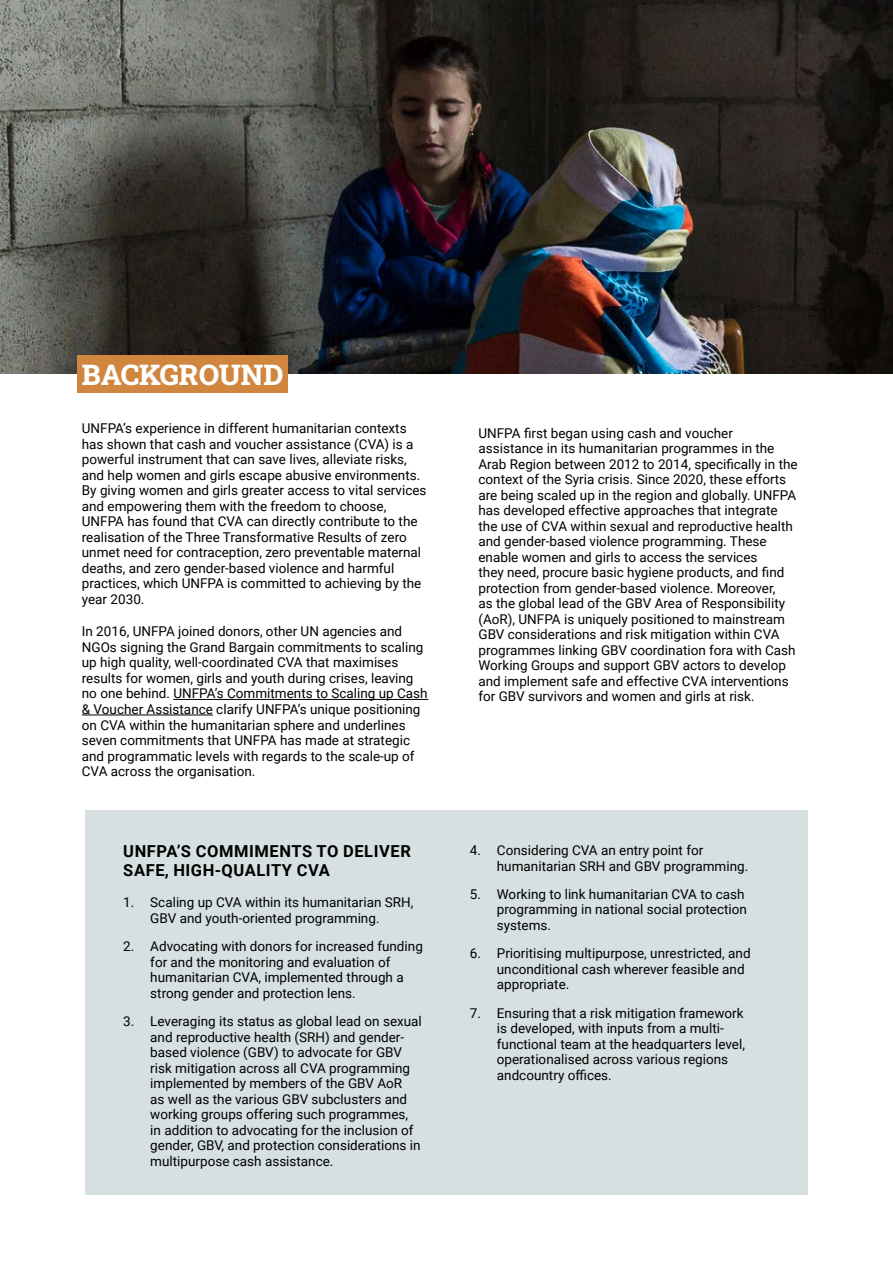
<style>
.page{position:relative;width:893px;height:1263px;background:#fff}
.page>*{position:absolute;margin:0;border:0;box-sizing:border-box;transform-origin:0 0}
.t1{font:800 28.5px "Roboto Slab";color:#fff}
.t2{font:700 16.5px/18.9px "Roboto";letter-spacing:.035em;color:#000}
.t3{font:13.5px/15.5px "Roboto";color:#000}
</style>
<div class="page">
<img style="left:0;top:0;width:893px;height:373px">
<div style="left:85px;top:810px;width:723px;height:384px;background:#d6e0e1"></div>
<div style="left:78px;top:355px;width:210px;height:38px;background:#d0863e"></div>
<hr style="left:173px;top:699px;width:255px;height:1px;background:#000">
<hr style="left:82px;top:715px;width:131px;height:1px;background:#000">
<h1 class="t1" style="left:82px;top:355px;width:203px">BACKGROUND</h1>
<p class="t3" style="left:82px;top:420px;width:346px">UNFPA’s experience in different humanitarian contexts has shown that cash and voucher assistance (CVA) is a powerful instrument that can save lives, alleviate risks, and help women and girls escape abusive environments.<br>By giving women and girls greater access to vital services and empowering them with the freedom to choose, UNFPA has found that CVA can directly contribute to the realisation of the Three Transformative Results of zero unmet need for contraception, zero preventable maternal deaths, and zero gender-based violence and harmful practices, which UNFPA is committed to achieving by the year 2030.</p>
<p class="t3" style="left:82px;top:623px;width:347px">In 2016, UNFPA joined donors, other UN agencies and NGOs signing the Grand Bargain commitments to scaling up high quality, well-coordinated CVA that maximises results for women, girls and youth during crises, leaving no one behind. UNFPA’s Commitments to Scaling up Cash &amp; Voucher Assistance clarify UNFPA’s unique positioning on CVA within the humanitarian sphere and underlines seven commitments that UNFPA has made at strategic and programmatic levels with regards to the scale-up of CVA across the organisation.</p>
<p class="t2" style="left:123px;top:841px;width:289px">UNFPA’S COMMIMENTS TO DELIVER<br>SAFE, HIGH-QUALITY CVA</p>
<p class="t3" style="left:123px;top:894px;width:292px;text-align:center">1. Scaling up CVA within its humanitarian SRH,<br>GBV and youth-oriented programming.</p>
<p class="t3" style="left:150px;top:938px;width:274px;text-indent:-27px">2. Advocating with donors for increased funding for and the monitoring and evaluation of humanitarian CVA, implemented through a strong gender and protection lens.</p>
<p class="t3" style="left:150px;top:1013px;width:273px;text-indent:-27px">3. Leveraging its status as global lead on sexual and reproductive health (SRH) and gender&shy;based violence (GBV) to advocate for GBV risk mitigation across all CVA programming implemented by members of the GBV AoR<br>as well as the various GBV subclusters and working groups offering such programmes, in addition to advocating for the inclusion of gender, GBV, and protection considerations in multipurpose cash assistance.</p>
<p class="t3" style="left:478px;top:424px;width:321px">UNFPA first began using cash and voucher assistance in its humanitarian programmes in the Arab Region between 2012 to 2014, specifically in the context of the Syria crisis. Since 2020, these efforts are being scaled up in the region and globally. UNFPA has developed effective approaches that integrate the use of CVA within sexual and reproductive health and gender-based violence programming. These enable women and girls to access the services<br>they need, procure basic hygiene products, and find protection from gender-based violence. Moreover,<br>as the global lead of the GBV Area of Responsibility (AoR), UNFPA is uniquely positioned to mainstream GBV considerations and risk mitigation within CVA programmes linking GBV coordination fora with Cash Working Groups and support GBV actors to develop and implement safe and effective CVA interventions for GBV survivors and women and girls at risk.</p>
<p class="t3" style="left:497px;top:842px;width:253px;text-indent:-27px">4. Considering CVA an entry point for humanitarian SRH and GBV programming.</p>
<p class="t3" style="left:497px;top:886px;width:252px;text-indent:-27px">5. Working to link humanitarian CVA to cash programming in national social protection systems.</p>
<p class="t3" style="left:497px;top:945px;width:255px;text-indent:-27px">6. Prioritising multipurpose, unrestricted, and unconditional cash wherever feasible and appropriate.</p>
<p class="t3" style="left:497px;top:1004px;width:250px;text-indent:-27px">7. Ensuring that a risk mitigation framework is developed, with inputs from a multi&shy;functional team at the headquarters level, operationalised across various regions andcountry offices.</p>
</div>
